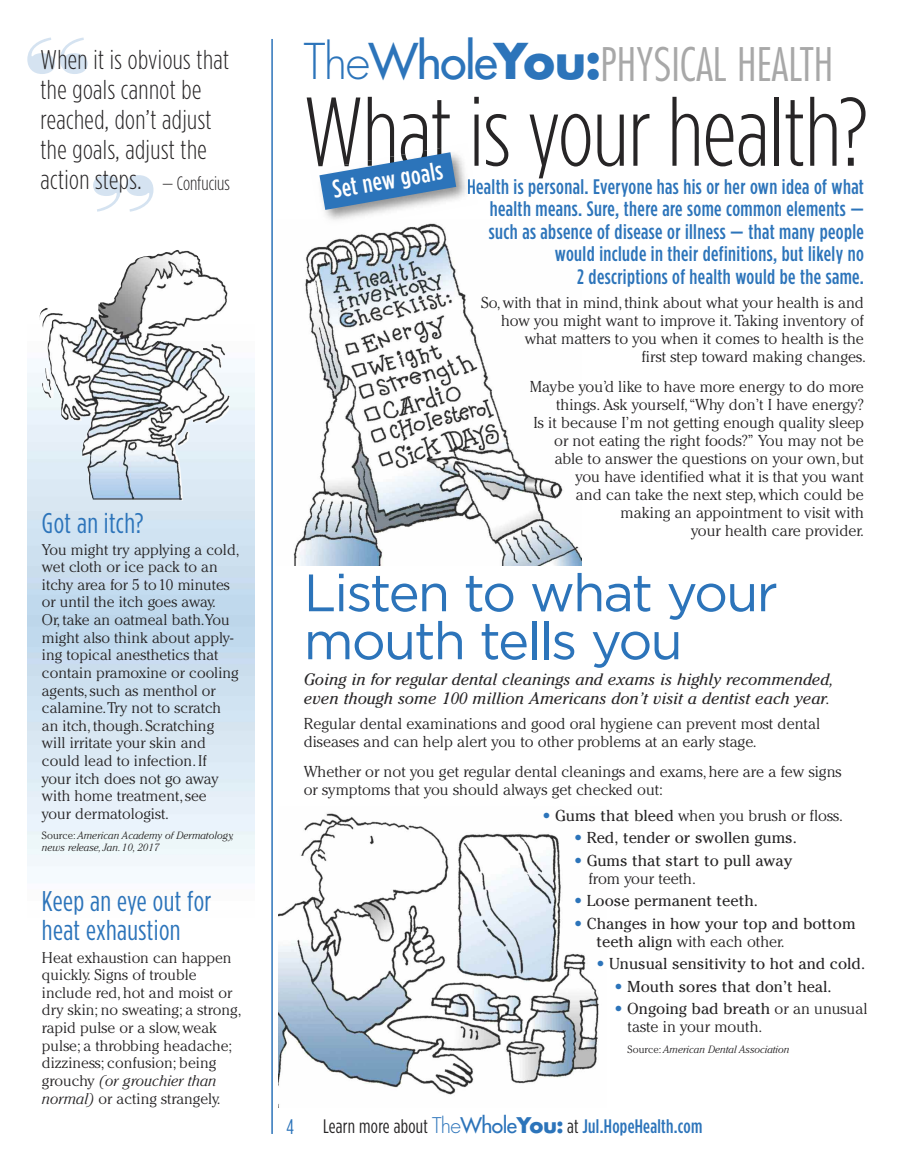
<style>
.page{position:relative;width:918px;height:1161px;background:#fff}
.page>*{position:absolute;margin:0;border:0;box-sizing:border-box;transform-origin:0 0}
.t1{font:300 97.5px "Gotham Condensed";letter-spacing:-.005em;color:#272526}
.t2{font:90px "Bodoni Poster";color:#d5e3f1}
.t3{font:52.5px/48px "Gotham";letter-spacing:-.035em;color:#2c74ba}
.t4{font:300 condensed 45px "Futura";color:#a8a8a8}
.t5{font:28.5px/30px "Gotham Condensed";letter-spacing:.015em;color:#2c74ba}
.t6{font:300 27px/30px "Gotham Condensed";letter-spacing:.015em;color:#272526}
.t7{font:500 25.5px "Gotham Condensed";color:#fff}
.t8{font:500 21px/22.5px "Gotham Condensed";letter-spacing:.02em;color:#2c74ba;text-align:right}
.t9{font:21px "Gotham Condensed";color:#2c74ba}
.t10{font:500 19.5px "Gotham Condensed";letter-spacing:.015em;color:#2c74ba}
.t11{font:italic 16.5px/19.5px "Cheltenham";color:#272526}
.t12{font:300 15.75px/18px "Cheltenham";color:#272526}
.t13{font:15.75px/18px "Cheltenham";color:#272526}
.t14{font:300 15.3px/17.5px "Cheltenham";color:#272526}
.t15{font:italic 300 10.5px/12px "Cheltenham";color:#272526}
.s1{font-size:19.5px}
.s2{font-style:normal}
.s3{font-style:italic}
.s4{font-stretch:normal;font-size:48px;color:#2c74ba}
.s5{font-weight:400;font-stretch:normal;font-size:48px;color:#2c74ba}
.s6{font-weight:700;font-stretch:normal;font-size:48px;color:#2c74ba}
.s7{font-weight:400;color:#2c74ba}
.s8{font-weight:400}
.s9{color:#2c74ba}
.s10{font-weight:300}
.s11{font-weight:400;color:#272526}
.s12{font-family:"Futura";font-weight:300;font-size:21px}
.s13{font-family:"Futura";font-weight:400;font-size:21px}
.s14{font-family:"Futura";font-weight:700;font-size:21px}
</style>
<div class="page">
<img style="left:293px;top:223px;width:288px;height:343px">
<img style="left:279px;top:813px;width:320px;height:282px">
<hr style="left:271px;top:39px;width:2px;height:1095px;background:#2c74ba">
<img style="left:324px;top:154px;width:144px;height:66px">
<img style="left:319px;top:223px;width:68px;height:8px">
<img style="left:422px;top:147px;width:20px;height:5px">
<img style="left:468px;top:179px;width:7px;height:15px">
<svg style="left:319px;top:152px;width:137px;height:58px"></svg>
<img style="left:39px;top:250px;width:191px;height:251px">
<h2 class="t2" style="left:25px;top:18px;width:66px">“</h2>
<h3 class="t6" style="left:40px;top:46px;width:191px">When it is obvious that the goals cannot be reached, don’t adjust the goals, adjust the action steps. <span class="s1">— Confucius</span></h3>
<h2 class="t2" style="left:91px;top:155px;width:66px">”</h2>
<h3 class="t5" style="left:42px;top:509px;width:103px">Got an itch?</h3>
<p class="t14" style="left:42px;top:542px;width:199px">You might try applying a cold, wet cloth or ice pack to an itchy area for 5 to10 minutes or until the itch goes away.<br>Or,take an oatmeal bath.You might also think about apply&shy;ing topical anesthetics that contain pramoxine or cooling agents,such as menthol or calamine.Try not to scratch an itch,though. Scratching will irritate your skin and could lead to infection.If your itch does not go away with home treatment,see your dermatologist.</p>
<p class="t15" style="left:42px;top:830px;width:194px"><span class="s2">Source:</span> American Academy of Dermatology, news release,Jan.10, 2017</p>
<h3 class="t5" style="left:42px;top:887px;width:171px">Keep an eye out for heat exhaustion</h3>
<p class="t14" style="left:42px;top:950px;width:201px">Heat exhaustion can happen quickly. Signs of trouble include red,hot and moist or dry skin; no sweating; a strong, rapid pulse or a slow,weak pulse; a throbbing headache; dizziness; confusion; being grouchy <span class="s3">(or grouchier than normal)</span> or acting strangely.</p>
<h3 class="t4" style="left:304px;top:45px;width:531px"><span class="s4">The</span><span class="s5">Whole</span><span class="s6">You:</span>PHYSICAL HEALTH</h3>
<h1 class="t1" style="left:304px;top:98px;width:566px">What is your health?</h1>
<h3 class="t7" style="left:331px;top:181px;width:112px;rotate:-10deg">Set new goals</h3>
<p class="t8" style="left:467px;top:177px;width:399px">Health is personal. Everyone has his or her own idea of what health means. Sure, there are some common elements — such as absence of disease or illness — that many people would include in their definitions, but likely no<br>2 descriptions of health would be the same.</p>
<p class="t12" style="left:481px;top:294px;width:387px;text-align:right">So,with that in mind,think about what your health is and how you might want to improve it. Taking inventory of what matters to you when it comes to health is the<br>first step toward making changes.</p>
<p class="t12" style="left:530px;top:378px;width:336px;text-align:right">Maybe you’d like to have more energy to do more things. Ask yourself,“Why don’t I have energy?<br>Is it because I’m not getting enough quality sleep or not eating the right foods?” You may not be able to answer the questions on your own,but you have identified what it is that you want<br>and can take the next step,which could be making an appointment to visit with<br>your health care provider.</p>
<h3 class="t3" style="left:304px;top:573px;width:476px">Listen to what your mouth tells you</h3>
<p class="t11" style="left:304px;top:671px;width:531px">Going in for regular dental cleanings and exams is highly recommended, even though some 100 million Americans don’t visit a dentist each year.</p>
<p class="t12" style="left:304px;top:716px;width:518px">Regular dental examinations and good oral hygiene can prevent most dental diseases and can help alert you to other problems at an early stage.</p>
<p class="t12" style="left:304px;top:764px;width:539px">Whether or not you get regular dental cleanings and exams,here are a few signs or symptoms that you should always get checked out:</p>
<p class="t12" style="left:542px;top:808px;width:302px"><span class="s7">•</span> <span class="s8">Gums that bleed</span> when you brush or floss.</p>
<p class="t13" style="left:574px;top:829px;width:224px"><span class="s9">•</span> Red, tender or swollen gums.</p>
<p class="t13" style="left:588px;top:851px;width:205px;text-indent:-14px"><span class="s9">•</span> Gums that start to pull away <span class="s10">from your teeth.</span></p>
<p class="t13" style="left:574px;top:892px;width:185px"><span class="s9">•</span> Loose permanent teeth.</p>
<p class="t13" style="left:597px;top:914px;width:261px;text-indent:-23px"><span class="s9">•</span> Changes in how your top and bottom teeth align <span class="s10">with each other.</span></p>
<p class="t13" style="left:597px;top:955px;width:270px"><span class="s9">•</span> Unusual sensitivity to hot and cold.</p>
<p class="t13" style="left:615px;top:977px;width:219px"><span class="s9">•</span> Mouth sores that don’t heal.</p>
<p class="t12" style="left:628px;top:1001px;width:242px;text-indent:-13px"><span class="s7">•</span> <span class="s8">Ongoing bad breath</span> or an unusual taste in your mouth.</p>
<p class="t15" style="left:628px;top:1045px;width:163px"><span class="s2">Source:</span> American Dental Association</p>
<h3 class="t9" style="left:286px;top:1119px;width:9px">4</h3>
<p class="t10" style="left:323px;top:1120px;width:381px"><span class="s11">Learn more about</span> <span class="s12">The</span><span class="s13">Whole</span><span class="s14">You:</span> <span class="s11">at</span> Jul.HopeHealth.com</p>
</div>
